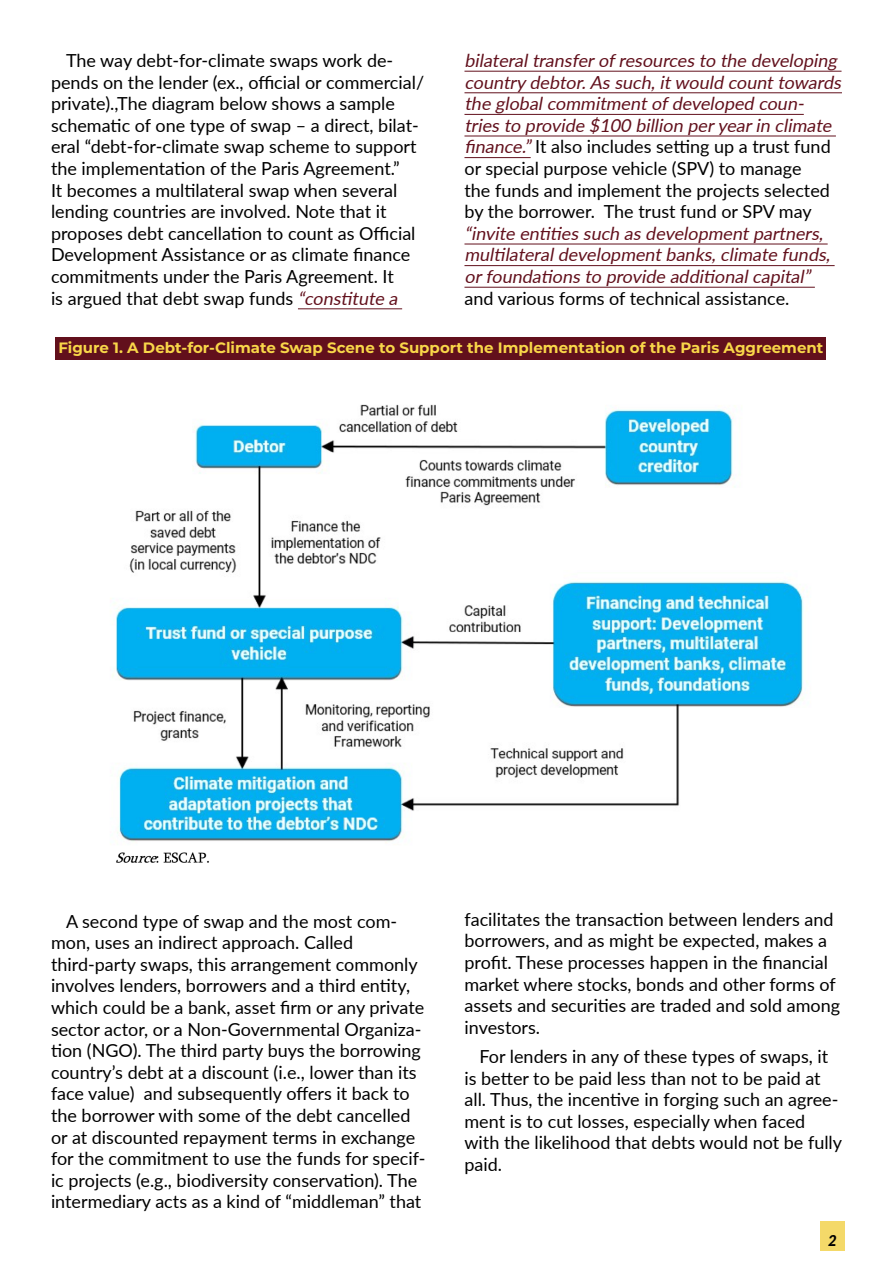
<style>
.page{position:relative;width:893px;height:1263px;background:#fff}
.page>*{position:absolute;margin:0;border:0;box-sizing:border-box;transform-origin:0 0}
.t1{font:18px/21.6px "Lato";color:#000}
.t2{font:italic 18px/21.6px "Lato";color:#62101c}
.t3{font:700 15px "Montserrat";color:#f9d749}
.t4{font:italic 800 15px "Lato";color:#000}
.s1{font-style:italic;color:#62101c}
.s2{font-style:normal;color:#000}
</style>
<div class="page">
<div style="left:821px;top:1222px;width:24px;height:29px;background:#f4d969"></div>
<hr style="left:298px;top:308px;width:104px;height:1px;background:#62101c">
<hr style="left:464px;top:71px;width:377px;height:1px;background:#62101c">
<hr style="left:464px;top:92px;width:378px;height:1px;background:#62101c">
<hr style="left:464px;top:114px;width:340px;height:1px;background:#62101c">
<hr style="left:464px;top:136px;width:372px;height:1px;background:#62101c">
<hr style="left:464px;top:157px;width:67px;height:1px;background:#62101c">
<hr style="left:464px;top:244px;width:364px;height:1px;background:#62101c">
<hr style="left:464px;top:265px;width:371px;height:1px;background:#62101c">
<hr style="left:464px;top:287px;width:351px;height:1px;background:#62101c">
<img style="left:110px;top:404px;width:696px;height:459px">
<div style="left:56px;top:337px;width:770px;height:23px;background:#62101c"></div>
<p class="t1" style="left:51px;top:49px;width:375px;text-indent:15px">The way debt-for-climate swaps work de&shy;pends on the lender (ex., official or commercial/ private).,The diagram below shows a sample schematic of one type of swap – a direct, bilat&shy;eral “debt-for-climate swap scheme to support the implementation of the Paris Agreement.”<br>It becomes a multilateral swap when several lending countries are involved. Note that it proposes debt cancellation to count as Official Development Assistance or as climate finance commitments under the Paris Agreement. It<br>is argued that debt swap funds <span class="s1">“constitute a</span></p>
<p class="t2" style="left:464px;top:49px;width:382px">bilateraltransferofresourcesto the developing country debtor.Assuch,itwould counttowards the globalcommitmentofdeveloped coun&shy;triesto provide $100 billion peryearin climate finance.”<span class="s2">It also includes setting up a trust fund or special purpose vehicle (SPV) to manage<br>the funds and implement the projects selected by the borrower. The trust fund or SPV may</span></p>
<p class="t2" style="left:464px;top:222px;width:371px">“invite entitiessuch asdevelopmentpartners, multilateraldevelopmentbanks,climate funds, orfoundationsto provide additionalcapital”</p>
<p class="t1" style="left:464px;top:286px;width:326px">and various forms of technical assistance.</p>
<p class="t3" style="left:58px;top:337px;width:767px">Figure 1. A Debt-for-Climate Swap Scene to Support the Implementation of the Paris Aggreement</p>
<p class="t1" style="left:51px;top:909px;width:376px;text-indent:15px">A second type of swap and the most com&shy;mon, uses an indirect approach. Called third-party swaps, this arrangement commonly involves lenders, borrowers and a third entity, which could be a bank, asset firm or any private sector actor, or a Non-Governmental Organiza&shy;tion (NGO). The third party buys the borrowing country’s debt at a discount (i.e., lower than its face value) and subsequently offers it back to the borrower with some of the debt cancelled or at discounted repayment terms in exchange for the commitment to use the funds for specif&shy;ic projects (e.g., biodiversity conservation). The intermediary acts as a kind of “middleman” that</p>
<p class="t1" style="left:464px;top:908px;width:377px">facilitates the transaction between lenders and borrowers, and as might be expected, makes a profit. These processes happen in the financial market where stocks, bonds and other forms of assets and securities are traded and sold among investors.</p>
<p class="t1" style="left:464px;top:1045px;width:379px;text-indent:15px">For lenders in any of these types of swaps, it is better to be paid less than not to be paid at all. Thus, the incentive in forging such an agree&shy;ment is to cut losses, especially when faced with the likelihood that debts would not be fully paid.</p>
<p class="t4" style="left:828px;top:1229px;width:10px">2</p>
</div>
